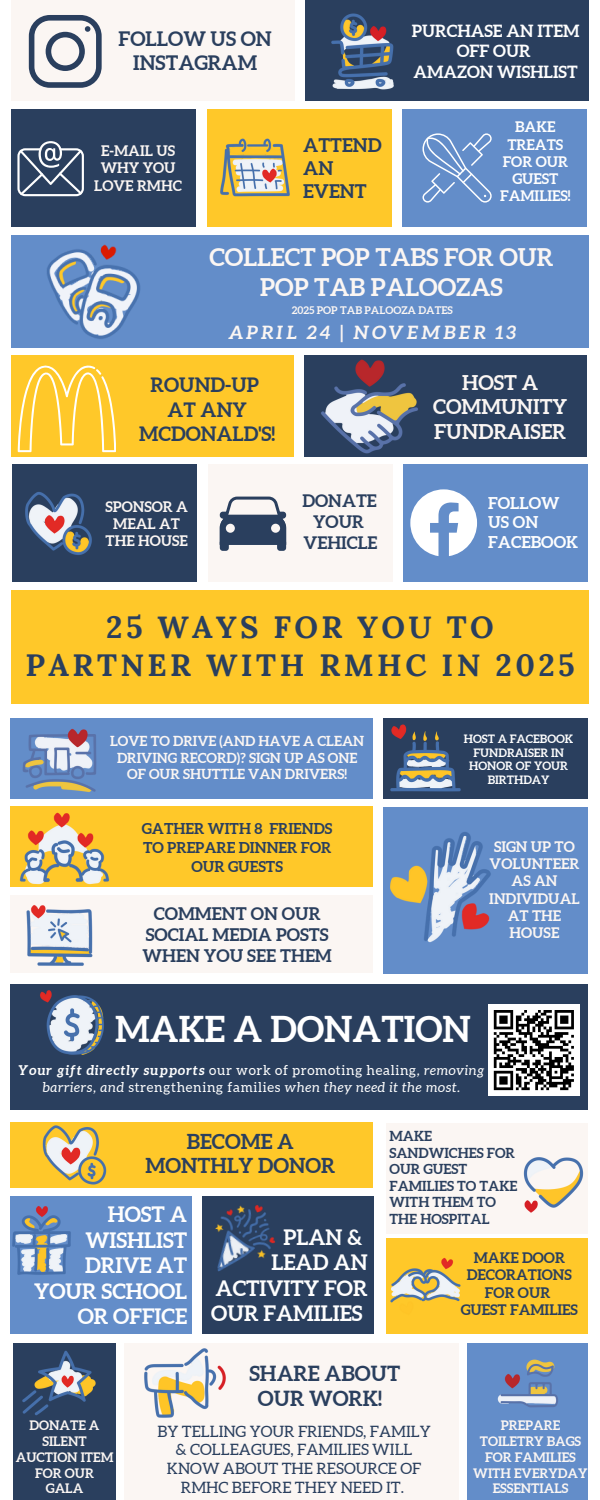
<style>
.page{position:relative;width:600px;height:1500px;background:#fff}
.page>*{position:absolute;margin:0;border:0;box-sizing:border-box;transform-origin:0 0}
.t1{font:700 35.6px "Aleo";color:#fff}
.t2{font:700 30.8px/37.5px "Lora";letter-spacing:.11em;color:#2a3f5e;text-align:center}
.t3{font:700 24.3px/30px "Aleo";color:#fbf6f3;text-align:center}
.t4{font:700 21.2px/25.5px "Aleo";color:#fefefe;text-align:right}
.t5{font:700 20.8px/24.8px "Aleo";color:#2a3f5e;text-align:center}
.t6{font:700 20.6px/24.4px "Aleo";color:#2a3f5e;text-align:center}
.t7{font:700 20.3px/24.8px "Aleo";color:#fbf6f3;text-align:center}
.t8{font:700 19.9px/24.8px "Aleo";color:#2a3f5e;text-align:center}
.t9{font:700 19.8px/24.8px "Aleo";color:#2a3f5e;text-align:center}
.t10{font:700 18.8px/22.9px "Aleo";color:#2a3f5e}
.t11{font:italic 700 18.5px "Aleo";letter-spacing:.13em;color:#fbf6f3}
.t12{font:700 17.4px/21px "Aleo";color:#2a3f5e;text-align:center}
.t13{font:700 17.2px/21px "Aleo";color:#2a3f5e;text-align:center}
.t14{font:700 16.8px/20.2px "Aleo";color:#fefefe;text-align:center}
.t15{font:700 16.3px/19.5px "Aleo";color:#fefefe}
.t16{font:15.7px/18.8px "Aleo";color:#2a3f5e;text-align:center}
.t17{font:700 14.9px/18.8px "Aleo";color:#2a3f5e;text-align:center}
.t18{font:700 14.5px/17.2px "Aleo";color:#fbf6f3;text-align:center}
.t19{font:700 14.5px/17.2px "Aleo";color:#2a3f5e;text-align:center}
.t20{font:700 14.5px/17.2px "Aleo";color:#fefefe;text-align:center}
.t21{font:700 13.8px/16.5px "Aleo";color:#fbf6f3;text-align:center}
.t22{font:700 13.8px/16.5px "Aleo";color:#2a3f5e}
.t23{font:13.6px/17.3px "Aleo";letter-spacing:.05em;color:#fff;text-align:center}
.t24{font:700 13.1px/15.8px "Aleo";color:#fbf6f3;text-align:center}
.t25{font:700 11.5px/13.5px "Aleo";color:#fefefe;text-align:center}
.t26{font:700 10.5px "Aleo";color:#fbf6f3}
.s1{font-weight:700;font-style:italic}
.s2{font-style:italic}
</style>
<div class="page">
<div style="left:304px;top:356px;width:283px;height:101px;background:#2a3f5e"></div>
<div style="left:11px;top:356px;width:283px;height:101px;background:#ffc829"></div>
<div style="left:12px;top:464px;width:184px;height:117px;background:#2a3f5e"></div>
<div style="left:404px;top:464px;width:184px;height:117px;background:#638dc9"></div>
<div style="left:208px;top:464px;width:184px;height:117px;background:#fbf6f3"></div>
<div style="left:386px;top:1123px;width:201px;height:111px;background:#fbf6f3"></div>
<div style="left:386px;top:1238px;width:201px;height:96px;background:#ffc829"></div>
<div style="left:10px;top:1197px;width:182px;height:137px;background:#638dc9"></div>
<div style="left:11px;top:235px;width:578px;height:113px;background:#638dc9"></div>
<div style="left:11px;top:590px;width:578px;height:113px;background:#ffc829"></div>
<div style="left:11px;top:984px;width:577px;height:126px;background:#2a3f5e"></div>
<div style="left:10px;top:718px;width:363px;height:80px;background:#638dc9"></div>
<div style="left:10px;top:895px;width:363px;height:78px;background:#fbf6f3"></div>
<div style="left:10px;top:1122px;width:363px;height:66px;background:#ffc829"></div>
<div style="left:383px;top:718px;width:205px;height:80px;background:#2a3f5e"></div>
<div style="left:383px;top:807px;width:205px;height:167px;background:#638dc9"></div>
<div style="left:305px;top:0;width:284px;height:101px;background:#2a3f5e"></div>
<div style="left:12px;top:0;width:283px;height:101px;background:#fbf6f3"></div>
<div style="left:11px;top:109px;width:184px;height:117px;background:#2a3f5e"></div>
<div style="left:403px;top:109px;width:184px;height:117px;background:#638dc9"></div>
<div style="left:207px;top:109px;width:184px;height:117px;background:#ffc829"></div>
<div style="left:125px;top:1343px;width:334px;height:157px;background:#fbf6f3"></div>
<svg style="left:410px;top:489px;width:67px;height:67px"></svg>
<svg style="left:220px;top:497px;width:66px;height:54px"></svg>
<div style="left:10px;top:807px;width:363px;height:80px;background:#ffc829"></div>
<svg style="left:18px;top:365px;width:98px;height:87px"></svg>
<svg style="left:423px;top:134px;width:69px;height:69px"></svg>
<svg style="left:17px;top:141px;width:67px;height:55px"></svg>
<svg style="left:29px;top:15px;width:73px;height:73px"></svg>
<img style="left:331px;top:13px;width:63px;height:77px">
<img style="left:220px;top:138px;width:70px;height:59px">
<img style="left:321px;top:359px;width:97px;height:94px">
<img style="left:12px;top:1206px;width:59px;height:69px">
<img style="left:390px;top:832px;width:101px;height:111px">
<img style="left:383px;top:724px;width:87px;height:75px">
<img style="left:26px;top:905px;width:67px;height:61px">
<img style="left:42px;top:1125px;width:65px;height:60px">
<div style="left:488px;top:1004px;width:91px;height:92px;background:#fff"></div>
<svg style="left:493px;top:1010px;width:81px;height:81px"></svg>
<img style="left:391px;top:1257px;width:70px;height:46px">
<img style="left:40px;top:990px;width:64px;height:65px">
<img style="left:23px;top:728px;width:74px;height:64px">
<img style="left:13px;top:798px;width:102px;height:87px">
<img style="left:523px;top:1150px;width:65px;height:70px">
<img style="left:47px;top:244px;width:93px;height:95px">
<div style="left:202px;top:1197px;width:171px;height:137px;background:#2a3f5e"></div>
<div style="left:13px;top:1343px;width:103px;height:157px;background:#2a3f5e"></div>
<div style="left:468px;top:1343px;width:120px;height:157px;background:#638dc9"></div>
<img style="left:144px;top:1348px;width:82px;height:70px">
<img style="left:25px;top:492px;width:67px;height:63px">
<img style="left:497px;top:1359px;width:61px;height:49px">
<img style="left:215px;top:1205px;width:60px;height:67px">
<img style="left:22px;top:1350px;width:74px;height:66px">
<p class="t8" style="left:119px;top:26px;width:155px">FOLLOW US ON<br>INSTAGRAM</p>
<p class="t14" style="left:412px;top:21px;width:169px">PURCHASE AN ITEM<br>OFF OUR<br>AMAZON WISHLIST</p>
<h4 class="t18" style="left:101px;top:142px;width:75px">E-MAIL US</h4>
<p class="t18" style="left:101px;top:159px;width:76px">WHY YOU</p>
<p class="t18" style="left:94px;top:177px;width:89px">LOVE RMHC</p>
<p class="t10" style="left:303px;top:134px;width:80px">ATTEND<br>AN<br>EVENT</p>
<p class="t20" style="left:500px;top:118px;width:72px">BAKE<br>TREATS<br>FOR OUR<br>GUEST<br>FAMILIES!</p>
<p class="t3" style="left:209px;top:242px;width:346px">COLLECT POP TABS FOR OUR<br>POP TAB PALOOZAS</p>
<p class="t26" style="left:292px;top:304px;width:163px">2025 POP TAB PALOOZA DATES</p>
<h4 class="t11" style="left:228px;top:322px;width:290px">APRIL 24 | NOVEMBER 13</h4>
<h5 class="t9" style="left:139px;top:372px;width:138px">ROUND-UP<br>AT ANY<br>MCDONALD'S!</h5>
<p class="t18" style="left:106px;top:498px;width:84px">SPONSOR A<br>MEAL AT<br>THE HOUSE</p>
<p class="t13" style="left:302px;top:490px;width:77px">DONATE<br>YOUR<br>VEHICLE</p>
<p class="t7" style="left:433px;top:370px;width:136px">HOST A<br>COMMUNITY<br>FUNDRAISER</p>
<p class="t15" style="left:488px;top:493px;width:91px">FOLLOW<br>US ON<br>FACEBOOK</p>
<h4 class="t2" style="left:25px;top:608px;width:551px">25 WAYS FOR YOU TO<br>PARTNER WITH RMHC IN 2025</h4>
<h5 class="t21" style="left:110px;top:733px;width:256px">LOVE TO DRIVE (AND HAVE A CLEAN<br>DRIVING RECORD)? SIGN UP AS ONE<br>OF OUR SHUTTLE VAN DRIVERS!</h5>
<p class="t17" style="left:142px;top:819px;width:192px">GATHER WITH 8 FRIENDS<br>TO PREPARE DINNER FOR<br>OUR GUESTS</p>
<p class="t12" style="left:142px;top:903px;width:191px">COMMENT ON OUR<br>SOCIAL MEDIA POSTS<br>WHEN YOU SEE THEM</p>
<p class="t25" style="left:464px;top:732px;width:111px">HOST A FACEBOOK<br>FUNDRAISER IN<br>HONOR OF YOUR<br>BIRTHDAY</p>
<p class="t18" style="left:489px;top:838px;width:92px">SIGN UP TO<br>VOLUNTEER<br>AS AN<br>INDIVIDUAL<br>AT THE<br>HOUSE</p>
<h3 class="t1" style="left:115px;top:1009px;width:357px">MAKE A DONATION</h3>
<p class="t23" style="left:19px;top:1061px;width:467px"><span class="s1">Your gift directly supports</span> our work of promoting healing<span class="s2">, removing barriers, and</span> strengthening families <span class="s2">when they need it the most.</span></p>
<p class="t6" style="left:146px;top:1129px;width:191px">BECOME A<br>MONTHLY DONOR</p>
<p class="t4" style="left:34px;top:1201px;width:155px">HOST A<br>WISHLIST<br>DRIVE AT<br>YOUR SCHOOL<br>OR OFFICE</p>
<p class="t4" style="left:211px;top:1224px;width:158px">PLAN &amp;<br>LEAD AN<br>ACTIVITY FOR<br>OUR FAMILIES</p>
<p class="t22" style="left:390px;top:1128px;width:130px">MAKE<br>SANDWICHES FOR<br>OUR GUEST<br>FAMILIES TO TAKE<br>WITH THEM TO<br>THE HOSPITAL</p>
<h6 class="t19" style="left:467px;top:1249px;width:107px">MAKE DOOR<br>DECORATIONS<br>FOR OUR</h6>
<p class="t19" style="left:461px;top:1301px;width:119px">GUEST FAMILIES</p>
<p class="t5" style="left:249px;top:1361px;width:152px">SHARE ABOUT<br>OUR WORK!</p>
<p class="t24" style="left:16px;top:1418px;width:99px">DONATE A<br>SILENT<br>AUCTION ITEM<br>FOR OUR<br>GALA</p>
<p class="t24" style="left:473px;top:1418px;width:116px">PREPARE<br>TOILETRY BAGS<br>FOR FAMILIES<br>WITH EVERYDAY<br>ESSENTIALS</p>
<p class="t16" style="left:158px;top:1422px;width:275px">BY TELLING YOUR FRIENDS, FAMILY &amp; COLLEAGUES, FAMILIES WILL<br>KNOW ABOUT THE RESOURCE OF<br>RMHC BEFORE THEY NEED IT.</p>
</div>
